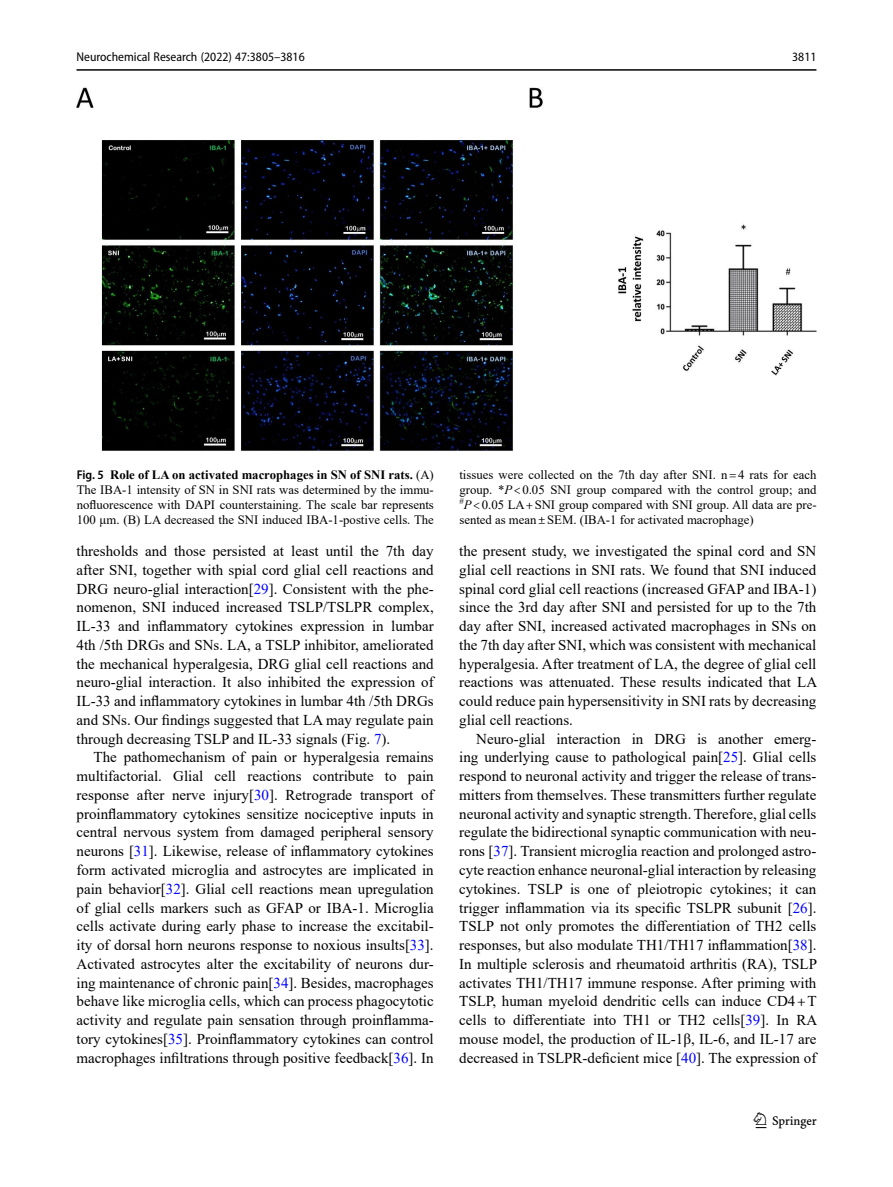
<style>
.page{position:relative;width:893px;height:1187px;background:#fff}
.page>*{position:absolute;margin:0;border:0;box-sizing:border-box;transform-origin:0 0}
.t1{font:22.5px "Springnew";color:#000}
.Body_Text_Indent{font:15px/18.8px "Times New Roman";color:#000;text-align:justify}
.Body_Text{font:15px/18.8px "Times New Roman";color:#000;text-align:justify}
.Figure_Caption{font:12.75px/15px "Times New Roman";color:#000;text-align:justify}
.t2{font:semi-condensed 12.75px "Myriad Pro";color:#000}
.s1{font-family:"Myriad Pro";font-weight:600;font-stretch:semi-condensed}
.s2{font-weight:700}
.s3{font-family:"Minion Pro"}
.s4{font-style:italic}
.s5{color:#00f}
</style>
<div class="page">
<hr style="left:77px;top:69px;width:739px;height:2px;background:#000">
<img style="left:77px;top:87px;width:740px;height:364px">
<p class="t2" style="left:77px;top:49px;width:230px">Neurochemical Research (2022) 47:3805–3816</p>
<p class="t2" style="left:792px;top:49px;width:26px">3811</p>
<p class="Figure_Caption" style="left:77px;top:467px;width:359px"><span class="s1">Fig. 5</span> <span class="s2">Role of LA on activated macrophages in SN of SNI rats.</span> (A)<br>The IBA-1 intensity of SN in SNI rats was determined by the immu&shy;nofluorescence with DAPI counterstaining. The scale bar represents 100 μm. (B) LA decreased the SNI induced IBA-1-postive cells. The</p>
<p class="Figure_Caption" style="left:459px;top:466px;width:359px">tissues were collected on the 7th day after SNI. n<span class="s3">=</span>4 rats for each group. *<span class="s4">P</span><span class="s3">&lt;</span>0.05 SNI group compared with the control group; and <sup>#</sup><span class="s4">P</span><span class="s3">&lt;</span>0.05 LA<span class="s3">+</span>SNI group compared with SNI group. All data are pre&shy;sented as mean<span class="s3">±</span>SEM. (IBA-1 for activated macrophage)</p>
<p class="Body_Text" style="left:77px;top:541px;width:359px">thresholds and those persisted at least until the 7th day after SNI, together with spial cord glial cell reactions and DRG neuro-glial interaction[<span class="s5">29</span>]. Consistent with the phe&shy;nomenon, SNI induced increased TSLP/TSLPR complex, IL-33 and inflammatory cytokines expression in lumbar 4th /5th DRGs and SNs. LA, a TSLP inhibitor, ameliorated the mechanical hyperalgesia, DRG glial cell reactions and neuro-glial interaction. It also inhibited the expression of IL-33 and inflammatory cytokines in lumbar 4th /5th DRGs and SNs. Our findings suggested that LA may regulate pain through decreasing TSLP and IL-33 signals (Fig. <span class="s5">7</span>).</p>
<p class="Body_Text_Indent" style="left:77px;top:747px;width:359px;text-indent:17px">The pathomechanism of pain or hyperalgesia remains multifactorial. Glial cell reactions contribute to pain response after nerve injury[<span class="s5">30</span>]. Retrograde transport of proinflammatory cytokines sensitize nociceptive inputs in central nervous system from damaged peripheral sensory neurons [<span class="s5">31</span>]. Likewise, release of inflammatory cytokines form activated microglia and astrocytes are implicated in pain behavior[<span class="s5">32</span>]. Glial cell reactions mean upregulation of glial cells markers such as GFAP or IBA-1. Microglia cells activate during early phase to increase the excitabil&shy;ity of dorsal horn neurons response to noxious insults[<span class="s5">33</span>].<br>Activated astrocytes alter the excitability of neurons dur&shy;ing maintenance of chronic pain[<span class="s5">34</span>]. Besides, macrophages behave like microglia cells, which can process phagocytotic activity and regulate pain sensation through proinflamma&shy;tory cytokines[<span class="s5">35</span>]. Proinflammatory cytokines can control macrophages infiltrations through positive feedback[<span class="s5">36</span>]. In</p>
<p class="Body_Text_Indent" style="left:459px;top:541px;width:359px">the present study, we investigated the spinal cord and SN glial cell reactions in SNI rats. We found that SNI induced spinal cord glial cell reactions (increased GFAP and IBA-1) since the 3rd day after SNI and persisted for up to the 7th day after SNI, increased activated macrophages in SNs on the 7th day after SNI, which was consistent with mechanical hyperalgesia. After treatment of LA, the degree of glial cell reactions was attenuated. These results indicated that LA could reduce pain hypersensitivity in SNI rats by decreasing glial cell reactions.</p>
<p class="Body_Text_Indent" style="left:459px;top:728px;width:359px;text-indent:17px">Neuro-glial interaction in DRG is another emerg&shy;ing underlying cause to pathological pain[<span class="s5">25</span>]. Glial cells respond to neuronal activity and trigger the release of trans&shy;mitters from themselves. These transmitters further regulate neuronal activity and synaptic strength. Therefore, glial cells regulate the bidirectional synaptic communication with neu&shy;rons [<span class="s5">37</span>]. Transient microglia reaction and prolonged astro&shy;cyte reaction enhance neuronal-glial interaction by releasing cytokines. TSLP is one of pleiotropic cytokines; it can trigger inflammation via its specific TSLPR subunit [<span class="s5">26</span>].<br>TSLP not only promotes the differentiation of TH2 cells responses, but also modulate TH1/TH17 inflammation[<span class="s5">38</span>].<br>In multiple sclerosis and rheumatoid arthritis (RA), TSLP activates TH1/TH17 immune response. After priming with TSLP, human myeloid dendritic cells can induce CD4<span class="s3">+</span>T cells to differentiate into TH1 or TH2 cells[<span class="s5">39</span>]. In RA mouse model, the production of IL-1β, IL-6, and IL-17 are decreased in TSLPR-deficient mice [<span class="s5">40</span>]. The expression of</p>
<h1 class="t1" style="left:756px;top:1107px;width:63px">1 3</h1>
</div>
